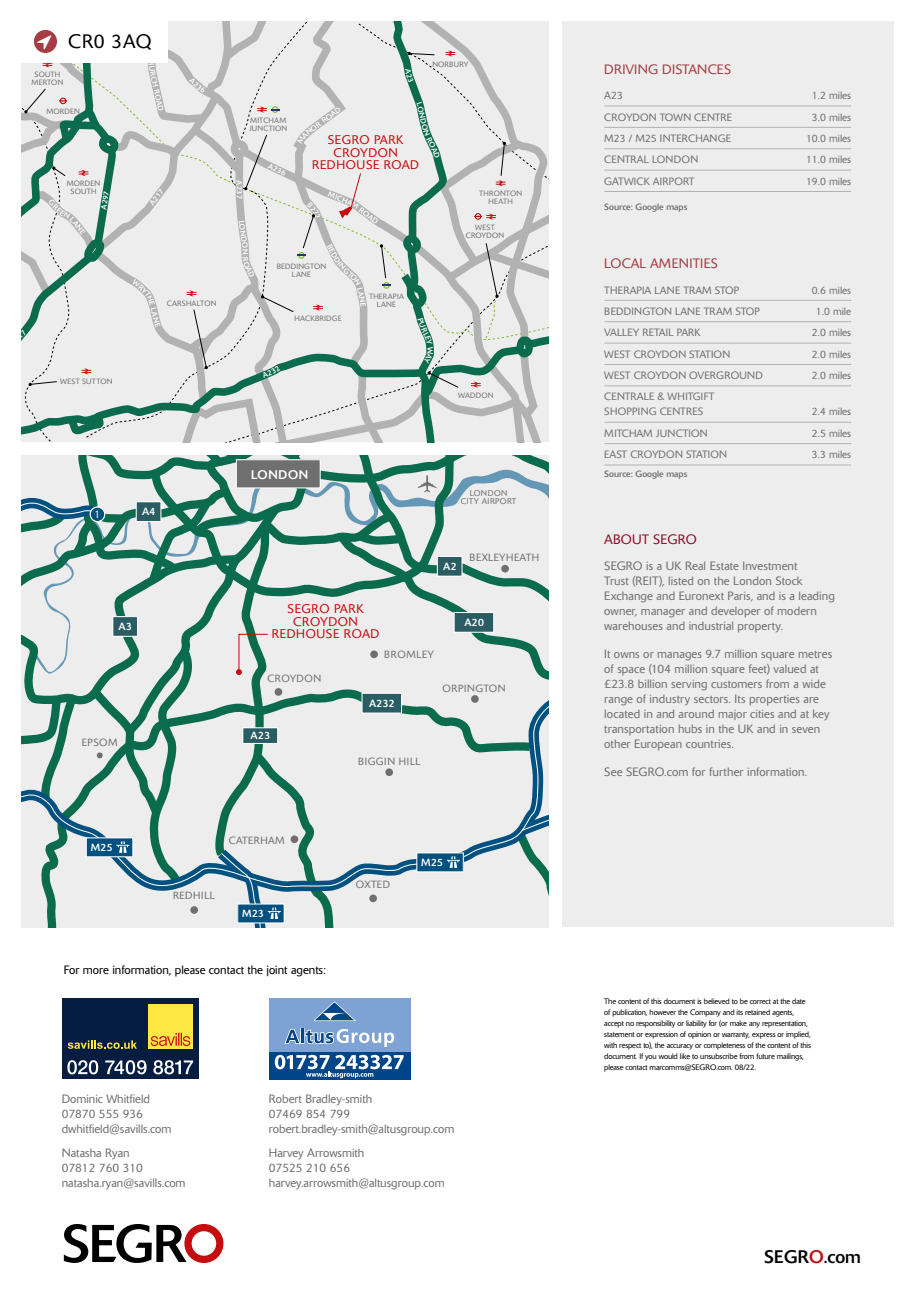
<style>
.page{position:relative;width:915px;height:1297px;background:#fff}
.page>*{position:absolute;margin:0;border:0;box-sizing:border-box;transform-origin:0 0}
.t1{font:300 19.35px "Delta BQ";letter-spacing:.03em;color:#000}
.t2{font:18px "Delta BQ";letter-spacing:.01em;color:#000}
.t3{font:300 13.5px "Delta BQ";letter-spacing:.02em;color:#a63c43}
.t4{font:300 13.5px "Delta BQ";letter-spacing:.02em;color:#910b26}
.t5{font:300 12.45px/12.5px "Delta BQ";letter-spacing:.05em;color:#c70c0f;text-align:center}
.t6{font:300 12.45px/12.5px "Delta";letter-spacing:.05em;color:#c70c0f;text-align:center}
.t7{font:12.45px "Delta";letter-spacing:.05em;color:#fff}
.t8{font:300 12px/15px "Delta BQ";letter-spacing:.005em;color:#706f6f}
.t9{font:300 12px "Delta BQ";color:#000}
.t10{font:300 10.95px "Delta";color:#fff;scale:.95 1}
.t11{font:300 10.5px "Delta BQ";color:#706f6f}
.t12{font:300 10.5px/15px "Delta BQ";letter-spacing:.02em;color:#706f6f}
.t13{font:10.5px "Delta";letter-spacing:.03em;color:#fff}
.t14{font:300 10.35px "Delta";letter-spacing:.05em;color:#706f6f}
.t15{font:300 10.35px "Delta";letter-spacing:.03em;color:#706f6f}
.t16{font:10.35px "Delta";letter-spacing:.03em;color:#fff}
.t17{font:9px "Delta BQ";color:#706f6f}
.t18{font:300 8.25px/8.2px "Delta";letter-spacing:.05em;color:#706f6f;text-align:center}
.t19{font:300 7.8px/10.9px "Delta BQ";letter-spacing:-.02em;color:#000}
.t20{font:300 7.65px/7.9px "Delta BQ";letter-spacing:.03em;color:#706f6f;text-align:center}
.t21{font:7.65px "Delta BQ";color:#fff}
.s1{color:#c70c0f}
</style>
<div class="page">
<div style="left:561px;top:21px;width:332px;height:906px;background:#ededed"></div>
<svg style="left:21px;top:455px;width:528px;height:472px;background:#bccecc"></svg>
<hr style="left:604px;top:300px;width:246px;height:1px;background:#b3b2b2">
<hr style="left:604px;top:321px;width:246px;height:1px;background:#b3b2b2">
<hr style="left:604px;top:343px;width:246px;height:1px;background:#b3b2b2">
<hr style="left:604px;top:364px;width:246px;height:1px;background:#b3b2b2">
<hr style="left:604px;top:385px;width:246px;height:1px;background:#b3b2b2">
<hr style="left:604px;top:422px;width:246px;height:1px;background:#b3b2b2">
<hr style="left:604px;top:443px;width:246px;height:1px;background:#b3b2b2">
<hr style="left:604px;top:465px;width:246px;height:1px;background:#b3b2b2">
<hr style="left:604px;top:106px;width:246px;height:1px;background:#b3b2b2">
<hr style="left:604px;top:127px;width:246px;height:1px;background:#b3b2b2">
<hr style="left:604px;top:148px;width:246px;height:1px;background:#b3b2b2">
<hr style="left:604px;top:170px;width:246px;height:1px;background:#b3b2b2">
<hr style="left:604px;top:191px;width:246px;height:1px;background:#b3b2b2">
<svg style="left:64px;top:1224px;width:159px;height:39px"></svg>
<div style="left:62px;top:998px;width:136px;height:81px;background:#061d41"></div>
<div style="left:148px;top:1004px;width:45px;height:45px;background:#ffe843"></div>
<svg style="left:151px;top:1033px;width:39px;height:13px"></svg>
<svg style="left:68px;top:1040px;width:69px;height:9px"></svg>
<svg style="left:67px;top:1060px;width:31px;height:14px"></svg>
<svg style="left:105px;top:1060px;width:41px;height:14px"></svg>
<svg style="left:153px;top:1060px;width:40px;height:14px"></svg>
<div style="left:269px;top:998px;width:141px;height:54px;background:#7fa2d5"></div>
<div style="left:269px;top:1052px;width:141px;height:27px;background:#004587"></div>
<svg style="left:313px;top:1002px;width:42px;height:19px"></svg>
<svg style="left:275px;top:1027px;width:128px;height:51px"></svg>
<svg style="left:21px;top:21px;width:528px;height:421px;background:#d8dcdb"></svg>
<h1 class="t1" style="left:68px;top:30px;width:85px">CR0 3AQ</h1>
<p class="t20" style="left:32px;top:71px;width:33px">SOUTH<br>MERTON</p>
<p class="t20" style="left:46px;top:108px;width:35px">MORDEN</p>
<p class="t21" style="left:157px;top:70px;width:41px;rotate:77deg">RCH ROAD</p>
<p class="t20" style="left:67px;top:179px;width:35px">MORDEN<br>SOUTH</p>
<p class="t21" style="left:99px;top:208px;width:20px;rotate:-81deg">A297</p>
<p class="t21" style="left:147px;top:202px;width:20px;rotate:-53deg">A217</p>
<p class="t20" style="left:167px;top:300px;width:51px">CARSHALTON</p>
<p class="t20" style="left:432px;top:60px;width:38px">NORBURY</p>
<p class="t20" style="left:249px;top:116px;width:39px;text-align:left">MITCHAM<br>JUNCTION</p>
<p class="t21" style="left:244px;top:180px;width:7px;rotate:90deg">A</p>
<p class="t21" style="left:271px;top:161px;width:20px;rotate:25deg">A236</p>
<p class="t21" style="left:308px;top:126px;width:37px;rotate:-36deg">OR ROAD</p>
<p class="t5" style="left:312px;top:134px;width:108px">SEGRO PARK<br>CROYDON<br>REDHOUSE ROAD</p>
<p class="t21" style="left:355px;top:199px;width:27px;rotate:37deg">M ROA</p>
<p class="t20" style="left:276px;top:262px;width:51px">BEDDINGTON<br>LANE</p>
<p class="t20" style="left:294px;top:314px;width:48px">HACKBRIDGE</p>
<p class="t20" style="left:369px;top:292px;width:36px">THERAPIA<br>LANE</p>
<p class="t20" style="left:479px;top:190px;width:44px">THRONTON<br>HEATH</p>
<p class="t20" style="left:465px;top:223px;width:40px">WEST<br>CROYDON</p>
<p class="t20" style="left:60px;top:378px;width:54px">WEST SUTTON</p>
<p class="t20" style="left:458px;top:391px;width:37px">WADDON</p>
<p class="t10" style="left:94px;top:508px;width:8px">1</p>
<p class="t13" style="left:142px;top:505px;width:15px">A4</p>
<p class="t13" style="left:119px;top:620px;width:15px">A3</p>
<p class="t14" style="left:82px;top:736px;width:37px">EPSOM</p>
<p class="t7" style="left:251px;top:467px;width:58px">LONDON</p>
<p class="t18" style="left:460px;top:489px;width:57px">LONDON<br>CITY AIRPORT</p>
<p class="t13" style="left:443px;top:560px;width:15px">A2</p>
<p class="t15" style="left:469px;top:552px;width:71px">BEXLEYHEATH</p>
<p class="t6" style="left:272px;top:603px;width:109px">SEGRO PARK<br>CROYDON<br>REDHOUSE ROAD</p>
<p class="t14" style="left:267px;top:672px;width:55px">CROYDON</p>
<p class="t14" style="left:384px;top:648px;width:51px">BROMLEY</p>
<p class="t13" style="left:369px;top:697px;width:27px">A232</p>
<p class="t13" style="left:464px;top:616px;width:21px">A20</p>
<p class="t14" style="left:442px;top:682px;width:64px">ORPINGTON</p>
<p class="t13" style="left:250px;top:729px;width:21px">A23</p>
<p class="t14" style="left:358px;top:755px;width:64px">BIGGIN HILL</p>
<p class="t16" style="left:91px;top:841px;width:23px">M25</p>
<p class="t15" style="left:229px;top:834px;width:57px">CATERHAM</p>
<p class="t14" style="left:173px;top:889px;width:43px">REDHILL</p>
<p class="t16" style="left:242px;top:907px;width:23px">M23</p>
<p class="t14" style="left:356px;top:878px;width:36px">OXTED</p>
<p class="t16" style="left:421px;top:856px;width:23px">M25</p>
<p class="t9" style="left:64px;top:962px;width:264px">For more information, please contact the joint agents:</p>
<p class="t8" style="left:62px;top:1091px;width:111px">Dominic Whitfield<br>07870 555 936 dwhitfield@savills.com</p>
<p class="t8" style="left:269px;top:1091px;width:187px">Robert Bradley-smith<br>07469 854 799 robert.bradley-smith@altusgroup.com</p>
<p class="t8" style="left:62px;top:1145px;width:125px">Natasha Ryan<br>07812 760 310 natasha.ryan@savills.com</p>
<p class="t8" style="left:269px;top:1145px;width:177px">Harvey Arrowsmith<br>07525 210 656 harvey.arrowsmith@altusgroup.com</p>
<p class="t3" style="left:604px;top:61px;width:128px">DRIVING DISTANCES</p>
<p class="t11" style="left:604px;top:89px;width:20px">A23</p>
<p class="t11" style="left:811px;top:89px;width:41px">1.2 miles</p>
<p class="t12" style="left:604px;top:110px;width:129px">CROYDON TOWN CENTRE</p>
<p class="t11" style="left:811px;top:111px;width:41px">3.0 miles</p>
<p class="t11" style="left:604px;top:132px;width:128px">M23 / M25 INTERCHANGE</p>
<p class="t11" style="left:805px;top:132px;width:47px">10.0 miles</p>
<p class="t12" style="left:604px;top:152px;width:95px">CENTRAL LONDON</p>
<p class="t11" style="left:805px;top:153px;width:47px">11.0 miles</p>
<p class="t12" style="left:604px;top:174px;width:92px">GATWICK AIRPORT</p>
<p class="t11" style="left:805px;top:175px;width:47px">19.0 miles</p>
<p class="t17" style="left:604px;top:202px;width:84px">Source: Google maps</p>
<p class="t3" style="left:604px;top:255px;width:115px">LOCAL AMENITIES</p>
<p class="t11" style="left:604px;top:284px;width:137px">THERAPIA LANE TRAM STOP</p>
<p class="t11" style="left:811px;top:284px;width:41px">0.6 miles</p>
<p class="t12" style="left:604px;top:304px;width:157px">BEDDINGTON LANE TRAM STOP</p>
<p class="t11" style="left:815px;top:305px;width:37px">1.0 mile</p>
<p class="t11" style="left:604px;top:326px;width:98px">VALLEY RETAIL PARK</p>
<p class="t11" style="left:811px;top:326px;width:41px">2.0 miles</p>
<p class="t12" style="left:604px;top:347px;width:127px">WEST CROYDON STATION</p>
<p class="t11" style="left:811px;top:348px;width:41px">2.0 miles</p>
<p class="t12" style="left:604px;top:368px;width:160px">WEST CROYDON OVERGROUND</p>
<p class="t11" style="left:811px;top:369px;width:41px">2.0 miles</p>
<p class="t12" style="left:604px;top:389px;width:112px">CENTRALE &amp; WHITGIFT<br>SHOPPING CENTRES</p>
<p class="t11" style="left:811px;top:406px;width:41px">2.4 miles</p>
<p class="t12" style="left:604px;top:426px;width:105px">MITCHAM JUNCTION</p>
<p class="t11" style="left:811px;top:427px;width:41px">2.5 miles</p>
<p class="t11" style="left:604px;top:448px;width:124px">EAST CROYDON STATION</p>
<p class="t11" style="left:811px;top:448px;width:41px">3.3 miles</p>
<p class="t17" style="left:604px;top:469px;width:84px">Source: Google maps</p>
<p class="t4" style="left:604px;top:531px;width:94px">ABOUT SEGRO</p>
<p class="t8" style="left:604px;top:558px;width:232px">SEGRO is a UK Real Estate Investment<br>Trust (REIT), listed on the London Stock Exchange and Euronext Paris, and is a leading owner, manager and developer of modern warehouses and industrial property.</p>
<p class="t8" style="left:604px;top:646px;width:229px">It owns or manages 9.7 million square metres of space (104 million square feet) valued at £23.8 billion serving customers from a wide range of industry sectors. Its properties are located in and around major cities and at key transportation hubs in the UK and in seven other European countries.</p>
<p class="t8" style="left:604px;top:764px;width:204px">See SEGRO.com for further information.</p>
<p class="t19" style="left:604px;top:996px;width:208px">The content of this document is believed to be correct at the date of publication, however the Company and its retained agents, accept no responsibility or liability for (or make any representation, statement or expression of opinion or warranty, express or implied, with respect to), the accuracy or completeness of the content of this document. If you would like to unsubscribe from future mailings, please contact marcomms@SEGRO.com. 08/22.</p>
<h2 class="t2" style="left:763px;top:1246px;width:98px">SEGR<span class="s1">O</span>.com</h2>
</div>
